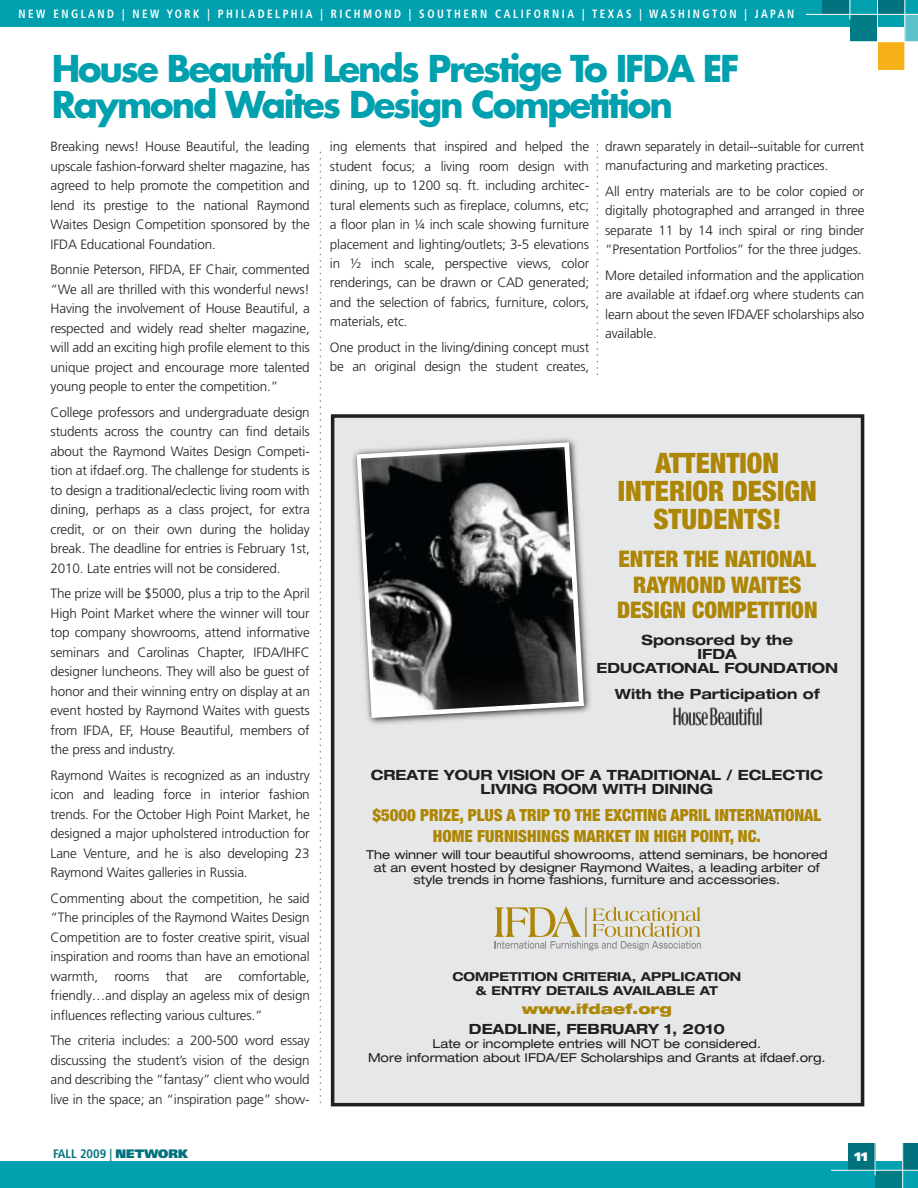
<style>
.page{position:relative;width:918px;height:1188px;background:#fff}
.page>*{position:absolute;margin:0;border:0;box-sizing:border-box;transform-origin:0 0}
.t1{font:700 36px/36px "Futura";letter-spacing:-.06em;color:#00a0af}
.t2{font:900 condensed 28.2px/28.2px "Helvetica Neue";color:#ad8605;text-align:center}
.t3{font:900 condensed 22.95px/25.5px "Helvetica Neue";color:#ad8605;text-align:center}
.t4{font:900 condensed 16.8px/21.1px "Helvetica Neue";color:#ad8605;text-align:center}
.t5{font:700 expanded 14.1px/14.1px "Helvetica Neue";color:#231f20;text-align:center}
.t6{font:900 expanded 14.1px "Helvetica Neue";color:#ad8605}
.t7{font:300 13.5px/19.5px "Frutiger";letter-spacing:-.015em;color:#231f20;text-align:justify}
.t8{font:expanded 12.3px/12.3px "Helvetica Neue";color:#231f20;text-align:center}
.t9{font:700 expanded 12.3px/14.1px "Helvetica Neue";color:#231f20;text-align:center}
.t10{font:700 condensed 12.3px "Frutiger";color:#00727d}
.t11{font:900 12.3px "Frutiger";color:#fff}
.t12{font:700 condensed 12px "Frutiger";letter-spacing:.225em;color:#fff;scale:.92 1}
.s1{font-weight:900;font-stretch:normal}
</style>
<div class="page">
<div style="left:0;top:0;width:918px;height:27px;background:#00a0af"></div>
<div style="left:877px;top:0;width:28px;height:14px;background:#00727d"></div>
<div style="left:823px;top:0;width:27px;height:14px;background:#00727d"></div>
<div style="left:850px;top:14px;width:27px;height:28px;background:#007c87"></div>
<div style="left:877px;top:42px;width:28px;height:27px;background:#f8b019"></div>
<div style="left:905px;top:14px;width:13px;height:28px;background:#5cc2cc"></div>
<hr style="left:806px;top:14px;width:112px;height:1px;background:#fff">
<hr style="left:822px;top:41px;width:96px;height:1px;background:#fff">
<hr style="left:904px;top:0;width:1px;height:71px;background:#fff">
<hr style="left:877px;top:0;width:1px;height:71px;background:#fff">
<svg style="left:850px;top:0;width:1px;height:20px"></svg>
<div style="left:0;top:1161px;width:918px;height:27px;background:#00a0af"></div>
<div style="left:903px;top:1143px;width:15px;height:27px;background:#00727d"></div>
<div style="left:848px;top:1143px;width:27px;height:27px;background:#00727d"></div>
<div style="left:875px;top:1170px;width:28px;height:18px;background:#007c87"></div>
<hr style="left:831px;top:1170px;width:87px;height:1px;background:#fff">
<hr style="left:902px;top:1142px;width:1px;height:46px;background:#fff">
<hr style="left:875px;top:1142px;width:1px;height:33px;background:#fff">
<svg style="left:597px;top:144px;width:1px;height:231px"></svg>
<svg style="left:320px;top:151px;width:1px;height:951px"></svg>
<div style="left:331px;top:414px;width:533px;height:692px;background:#e6e7e8;border:4px solid #231f20"></div>
<img style="left:353px;top:438px;width:238px;height:286px">
<svg style="left:357px;top:442px;width:227px;height:276px"></svg>
<svg style="left:494px;top:907px;width:207px;height:43px"></svg>
<img style="left:361px;top:447px;width:218px;height:266px">
<img style="left:673px;top:707px;width:89px;height:19px">
<p class="t12" style="left:18px;top:7px;width:845px">NEW ENGLAND | NEW YORK | PHILADELPHIA | RICHMOND | SOUTHERN CALIFORNIA | TEXAS | WASHINGTON | JAPAN</p>
<h1 class="t1" style="left:52px;top:50px;width:689px">House Beautiful Lends Prestige To IFDA EF<br>Raymond Waites Design Competition</h1>
<p class="t7" style="left:51px;top:137px;width:261px">Breaking news! House Beautiful, the leading upscale fashion-forward shelter magazine, has agreed to help promote the competition and lend its prestige to the national Raymond Waites Design Competition sponsored by the IFDA Educational Foundation.</p>
<p class="t7" style="left:51px;top:260px;width:261px">Bonnie Peterson, FIFDA, EF Chair, commented “We all are thrilled with this wonderful news!<br>Having the involvement of House Beautiful, a respected and widely read shelter magazine, will add an exciting high profile element to this unique project and encourage more talented young people to enter the competition.”</p>
<p class="t7" style="left:51px;top:403px;width:261px">College professors and undergraduate design students across the country can find details about the Raymond Waites Design Competi&shy;tion at ifdaef.org. The challenge for students is to design a traditional/eclectic living room with dining, perhaps as a class project, for extra credit, or on their own during the holiday break. The deadline for entries is February 1st, 2010. Late entries will not be considered.</p>
<p class="t7" style="left:51px;top:584px;width:261px">The prize will be $5000, plus a trip to the April High Point Market where the winner will tour top company showrooms, attend informative seminars and Carolinas Chapter, IFDA/IHFC designer luncheons. They will also be guest of honor and their winning entry on display at an event hosted by Raymond Waites with guests from IFDA, EF, House Beautiful, members of the press and industry.</p>
<p class="t7" style="left:51px;top:766px;width:261px">Raymond Waites is recognized as an industry icon and leading force in interior fashion trends. For the October High Point Market, he designed a major upholstered introduction for Lane Venture, and he is also developing 23<br>Raymond Waites galleries in Russia.</p>
<p class="t7" style="left:51px;top:889px;width:261px">Commenting about the competition, he said “The principles of the Raymond Waites Design Competition are to foster creative spirit, visual inspiration and rooms than have an emotional warmth, rooms that are comfortable, friendly…and display an ageless mix of design influences reflecting various cultures.”</p>
<p class="t7" style="left:51px;top:1031px;width:261px">The criteria includes: a 200-500 word essay discussing the student’s vision of the design and describing the “fantasy” client who would live in the space; an “inspiration page” show-</p>
<p class="t7" style="left:605px;top:136px;width:261px">drawn separately in detail--suitable for current manufacturing and marketing practices.</p>
<p class="t7" style="left:605px;top:181px;width:261px">All entry materials are to be color copied or digitally photographed and arranged in three separate 11 by 14 inch spiral or ring binder “Presentation Portfolios” for the three judges.</p>
<p class="t7" style="left:605px;top:265px;width:261px">More detailed information and the application are available at ifdaef.org where students can learn about the seven IFDA/EF scholarships also available.</p>
<p class="t7" style="left:330px;top:137px;width:261px">ing elements that inspired and helped the student focus; a living room design with dining, up to 1200 sq. ft. including architec&shy;tural elements such as fireplace, columns, etc; a floor plan in ¼ inch scale showing furniture placement and lighting/outlets; 3-5 elevations in ½ inch scale, perspective views, color renderings, can be drawn or CAD generated; and the selection of fabrics, furniture, colors, materials, etc.</p>
<p class="t7" style="left:330px;top:338px;width:261px">One product in the living/dining concept must be an original design the student creates,</p>
<h2 class="t2" style="left:618px;top:448px;width:200px">ATTENTION<br>INTERIOR DESIGN<br>STUDENTS!</h2>
<h3 class="t3" style="left:617px;top:546px;width:202px">ENTER THE NATIONAL<br>RAYMOND WAITES<br>DESIGN COMPETITION</h3>
<p class="t5" style="left:596px;top:632px;width:243px">Sponsored by the<br>IFDA<br>EDUCATIONAL FOUNDATION</p>
<p class="t5" style="left:615px;top:687px;width:206px">With the Participation of</p>
<p class="t5" style="left:371px;top:768px;width:454px">CREATE YOUR VISION OF A TRADITIONAL / ECLECTIC<br>LIVING ROOM WITH DINING</p>
<p class="t4" style="left:372px;top:804px;width:450px">$5000 PRIZE, PLUS A TRIP TO THE EXCITING APRIL INTERNATIONAL<br>HOME FURNISHINGS MARKET IN HIGH POINT, NC.</p>
<p class="t8" style="left:366px;top:849px;width:463px">The winner will tour beautiful showrooms, attend seminars, be honored at an event hosted by designer Raymond Waites, a leading arbiter of style trends in home fashions, furniture and accessories.</p>
<p class="t9" style="left:452px;top:969px;width:290px">COMPETITION CRITERIA, APPLICATION &amp; ENTRY DETAILS AVAILABLE AT</p>
<p class="t6" style="left:522px;top:1000px;width:152px">www.ifdaef.org</p>
<p class="t5" style="left:469px;top:1021px;width:257px">DEADLINE, FEBRUARY 1, 2010</p>
<p class="t8" style="left:368px;top:1036px;width:459px;line-height:14.1px">Late or incomplete entries will NOT be considered.<br>More information about IFDA/EF Scholarships and Grants at ifdaef.org.</p>
<p class="t10" style="left:53px;top:1147px;width:137px">FALL 2009 | <span class="s1">NETWORK</span></p>
<p class="t11" style="left:854px;top:1149px;width:15px">11</p>
</div>
